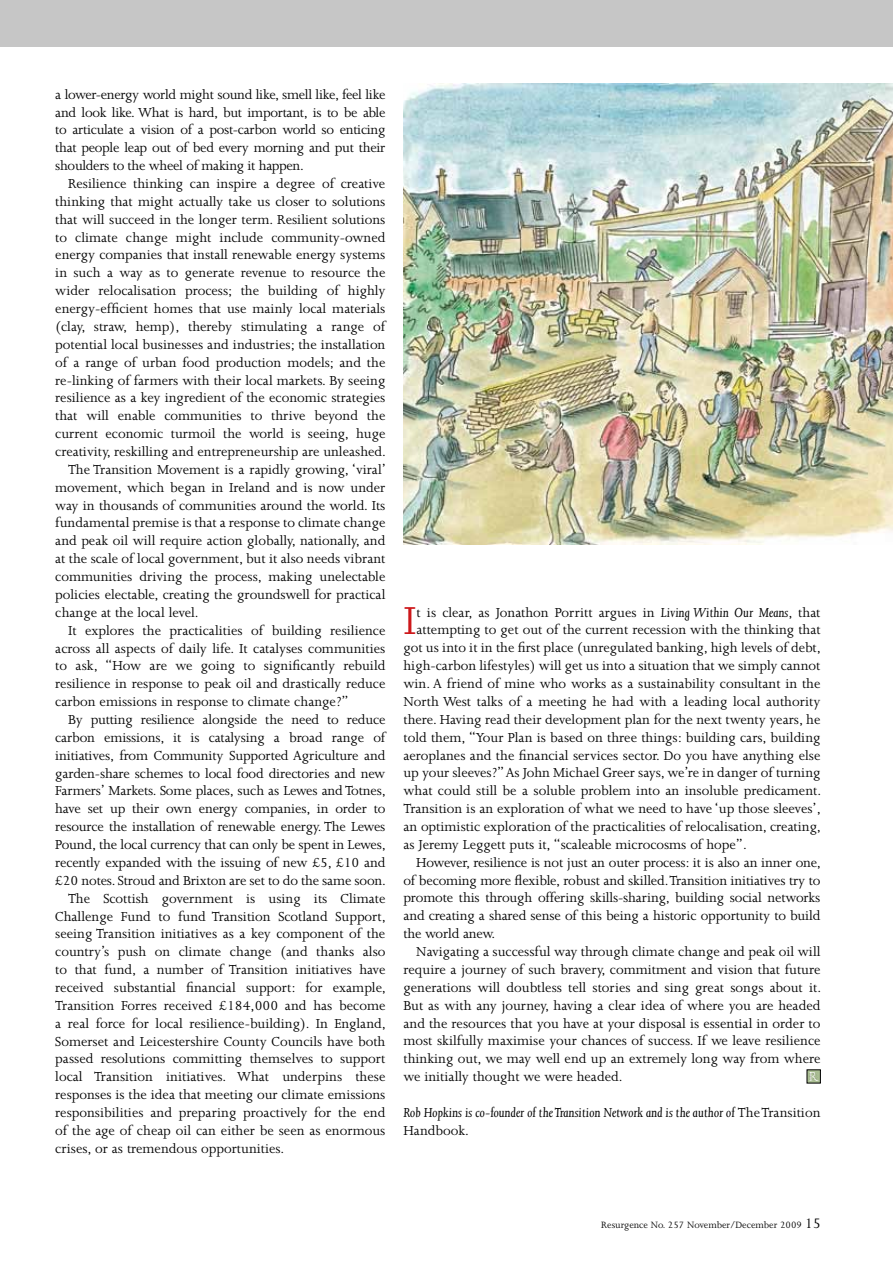
<style>
.page{position:relative;width:893px;height:1263px;background:#fff}
.page>*{position:absolute;margin:0;border:0;box-sizing:border-box;transform-origin:0 0}
.t1{font:44.85px "Joanna";color:#cd171a}
.t2{font:15px/17.9px "Joanna";color:#000;text-align:justify}
.t3{font:italic 15px/17.9px "Joanna";color:#000}
.t4{font:10.5px "Joanna";color:#000}
.s1{font-style:italic}
.s2{font-style:normal}
.s3{font-size:15.75px}
</style>
<div class="page">
<div style="left:0;top:0;width:893px;height:47px;background:#c6c6c6"></div>
<img style="left:403px;top:84px;width:490px;height:460px">
<svg style="left:809px;top:1072px;width:9px;height:9px"></svg>
<p class="t2" style="left:55px;top:85px;width:332px">a lower-energy world might sound like, smell like, feel like and look like. What is hard, but important, is to be able to articulate a vision of a post-carbon world so enticing that people leap out of bed every morning and put their shoulders to the wheel of making it happen.</p>
<p class="t2" style="left:68px;top:175px;width:319px">Resilience thinking can inspire a degree of creative</p>
<p class="t2" style="left:55px;top:193px;width:332px">thinking that might actually take us closer to solutions</p>
<p class="t2" style="left:55px;top:210px;width:332px">that will succeed in the longer term. Resilient solutions</p>
<p class="t2" style="left:55px;top:228px;width:332px">to climate change might include community-owned</p>
<p class="t2" style="left:55px;top:246px;width:332px">energy companies that install renewable energy systems</p>
<p class="t2" style="left:55px;top:264px;width:332px">in such a way as to generate revenue to resource the</p>
<p class="t2" style="left:55px;top:282px;width:332px">wider relocalisation process; the building of highly</p>
<p class="t2" style="left:55px;top:300px;width:332px">energy-efficient homes that use mainly local materials</p>
<p class="t2" style="left:55px;top:318px;width:332px">(clay, straw, hemp), thereby stimulating a range of</p>
<p class="t2" style="left:55px;top:335px;width:332px">potential local businesses and industries; the installation</p>
<p class="t2" style="left:55px;top:353px;width:332px">of a range of urban food production models; and the</p>
<p class="t2" style="left:55px;top:371px;width:332px">re-linking of farmers with their local markets. By seeing</p>
<p class="t2" style="left:55px;top:389px;width:332px">resilience as a key ingredient of the economic strategies</p>
<p class="t2" style="left:55px;top:407px;width:332px">that will enable communities to thrive beyond the</p>
<p class="t2" style="left:55px;top:425px;width:332px">current economic turmoil the world is seeing, huge</p>
<p class="t2" style="left:55px;top:443px;width:332px">creativity, reskilling and entrepreneurship are unleashed.</p>
<p class="t2" style="left:68px;top:461px;width:319px">The Transition Movement is a rapidly growing, ‘viral’</p>
<p class="t2" style="left:55px;top:478px;width:332px">movement, which began in Ireland and is now under</p>
<p class="t2" style="left:55px;top:496px;width:332px">way in thousands of communities around the world. Its</p>
<p class="t2" style="left:55px;top:514px;width:332px">fundamental premise is that a response to climate change</p>
<p class="t2" style="left:55px;top:532px;width:332px">and peak oil will require action globally, nationally, and</p>
<p class="t2" style="left:55px;top:550px;width:332px">at the scale of local government, but it also needs vibrant</p>
<p class="t2" style="left:55px;top:568px;width:332px">communities driving the process, making unelectable</p>
<p class="t2" style="left:55px;top:586px;width:332px">policies electable, creating the groundswell for practical</p>
<p class="t2" style="left:55px;top:603px;width:145px">change at the local level.</p>
<p class="t2" style="left:68px;top:621px;width:319px">It explores the practicalities of building resilience</p>
<p class="t2" style="left:55px;top:639px;width:332px">across all aspects of daily life. It catalyses communities</p>
<p class="t2" style="left:55px;top:657px;width:332px">to ask, “How are we going to significantly rebuild</p>
<p class="t2" style="left:55px;top:675px;width:332px">resilience in response to peak oil and drastically reduce</p>
<p class="t2" style="left:55px;top:693px;width:295px">carbon emissions in response to climate change?”</p>
<p class="t2" style="left:68px;top:711px;width:319px">By putting resilience alongside the need to reduce</p>
<p class="t2" style="left:55px;top:728px;width:332px">carbon emissions, it is catalysing a broad range of</p>
<p class="t2" style="left:55px;top:746px;width:332px">initiatives, from Community Supported Agriculture and</p>
<p class="t2" style="left:55px;top:764px;width:332px">garden-share schemes to local food directories and new</p>
<p class="t2" style="left:55px;top:782px;width:332px">Farmers’ Markets. Some places, such as Lewes and Totnes,</p>
<p class="t2" style="left:55px;top:800px;width:332px">have set up their own energy companies, in order to</p>
<p class="t2" style="left:55px;top:818px;width:332px">resource the installation of renewable energy. The Lewes</p>
<p class="t2" style="left:55px;top:836px;width:332px">Pound, the local currency that can only be spent in Lewes,</p>
<p class="t2" style="left:55px;top:854px;width:332px">recently expanded with the issuing of new £5, £10 and</p>
<p class="t2" style="left:55px;top:871px;width:332px">£20 notes. Stroud and Brixton are set to do the same soon.</p>
<p class="t2" style="left:68px;top:889px;width:319px">The Scottish government is using its Climate</p>
<p class="t2" style="left:55px;top:907px;width:332px">Challenge Fund to fund Transition Scotland Support,</p>
<p class="t2" style="left:55px;top:925px;width:332px">seeing Transition initiatives as a key component of the</p>
<p class="t2" style="left:55px;top:943px;width:332px">country’s push on climate change (and thanks also</p>
<p class="t2" style="left:55px;top:961px;width:332px">to that fund, a number of Transition initiatives have</p>
<p class="t2" style="left:55px;top:979px;width:332px">received substantial financial support: for example,</p>
<p class="t2" style="left:55px;top:996px;width:332px">Transition Forres received £184,000 and has become</p>
<p class="t2" style="left:55px;top:1014px;width:332px">a real force for local resilience-building). In England,</p>
<p class="t2" style="left:55px;top:1032px;width:332px">Somerset and Leicestershire County Councils have both</p>
<p class="t2" style="left:55px;top:1050px;width:332px">passed resolutions committing themselves to support</p>
<p class="t2" style="left:55px;top:1068px;width:332px">local Transition initiatives. What underpins these</p>
<p class="t2" style="left:55px;top:1086px;width:332px">responses is the idea that meeting our climate emissions</p>
<p class="t2" style="left:55px;top:1104px;width:332px">responsibilities and preparing proactively for the end</p>
<p class="t2" style="left:55px;top:1122px;width:332px">of the age of cheap oil can either be seen as enormous</p>
<p class="t2" style="left:55px;top:1139px;width:230px">crises, or as tremendous opportunities.</p>
<h1 class="t1" style="left:403px;top:597px;width:15px">I</h1>
<p class="t2" style="left:417px;top:603px;width:405px">t is clear, as Jonathon Porritt argues in <span class="s1">Living Within Our Means</span>, that</p>
<p class="t2" style="left:417px;top:621px;width:405px">attempting to get out of the current recession with the thinking that</p>
<p class="t2" style="left:403px;top:639px;width:419px">got us into it in the first place (unregulated banking, high levels of debt,</p>
<p class="t2" style="left:403px;top:657px;width:418px">high-carbon lifestyles) will get us into a situation that we simply cannot</p>
<p class="t2" style="left:403px;top:675px;width:418px">win. A friend of mine who works as a sustainability consultant in the</p>
<p class="t2" style="left:403px;top:693px;width:419px">North West talks of a meeting he had with a leading local authority</p>
<p class="t2" style="left:403px;top:710px;width:419px">there. Having read their development plan for the next twenty years, he</p>
<p class="t2" style="left:403px;top:728px;width:419px">told them, “Your Plan is based on three things: building cars, building</p>
<p class="t2" style="left:403px;top:746px;width:418px">aeroplanes and the financial services sector. Do you have anything else</p>
<p class="t2" style="left:403px;top:764px;width:418px">up your sleeves?” As John Michael Greer says, we’re in danger of turning</p>
<p class="t2" style="left:403px;top:782px;width:419px">what could still be a soluble problem into an insoluble predicament.</p>
<p class="t2" style="left:403px;top:800px;width:419px">Transition is an exploration of what we need to have ‘up those sleeves’,</p>
<p class="t2" style="left:403px;top:818px;width:419px">an optimistic exploration of the practicalities of relocalisation, creating,</p>
<p class="t2" style="left:403px;top:835px;width:345px">as Jeremy Leggett puts it, “scaleable microcosms of hope”.</p>
<p class="t2" style="left:416px;top:853px;width:406px">However, resilience is not just an outer process: it is also an inner one,</p>
<p class="t2" style="left:403px;top:871px;width:418px">of becoming more flexible, robust and skilled. Transition initiatives try to</p>
<p class="t2" style="left:403px;top:889px;width:418px">promote this through offering skills-sharing, building social networks</p>
<p class="t2" style="left:403px;top:907px;width:418px">and creating a shared sense of this being a historic opportunity to build</p>
<p class="t2" style="left:403px;top:925px;width:93px">the world anew.</p>
<p class="t2" style="left:416px;top:943px;width:406px">Navigating a successful way through climate change and peak oil will</p>
<p class="t2" style="left:403px;top:961px;width:418px">require a journey of such bravery, commitment and vision that future</p>
<p class="t2" style="left:403px;top:978px;width:419px">generations will doubtless tell stories and sing great songs about it.</p>
<p class="t2" style="left:403px;top:996px;width:418px">But as with any journey, having a clear idea of where you are headed</p>
<p class="t2" style="left:403px;top:1014px;width:418px">and the resources that you have at your disposal is essential in order to</p>
<p class="t2" style="left:403px;top:1032px;width:418px">most skilfully maximise your chances of success. If we leave resilience</p>
<p class="t2" style="left:403px;top:1050px;width:418px">thinking out, we may well end up an extremely long way from where</p>
<p class="t2" style="left:403px;top:1068px;width:221px">we initially thought we were headed.</p>
<p class="t3" style="left:403px;top:1103px;width:419px">Rob Hopkins is co-founder of the Transition Network and is the author of <span class="s2">The Transition<br>Handbook.</span></p>
<p class="t4" style="left:601px;top:1219px;width:221px">Resurgence No. 257 November/December 2009 <span class="s3">15</span></p>
</div>
